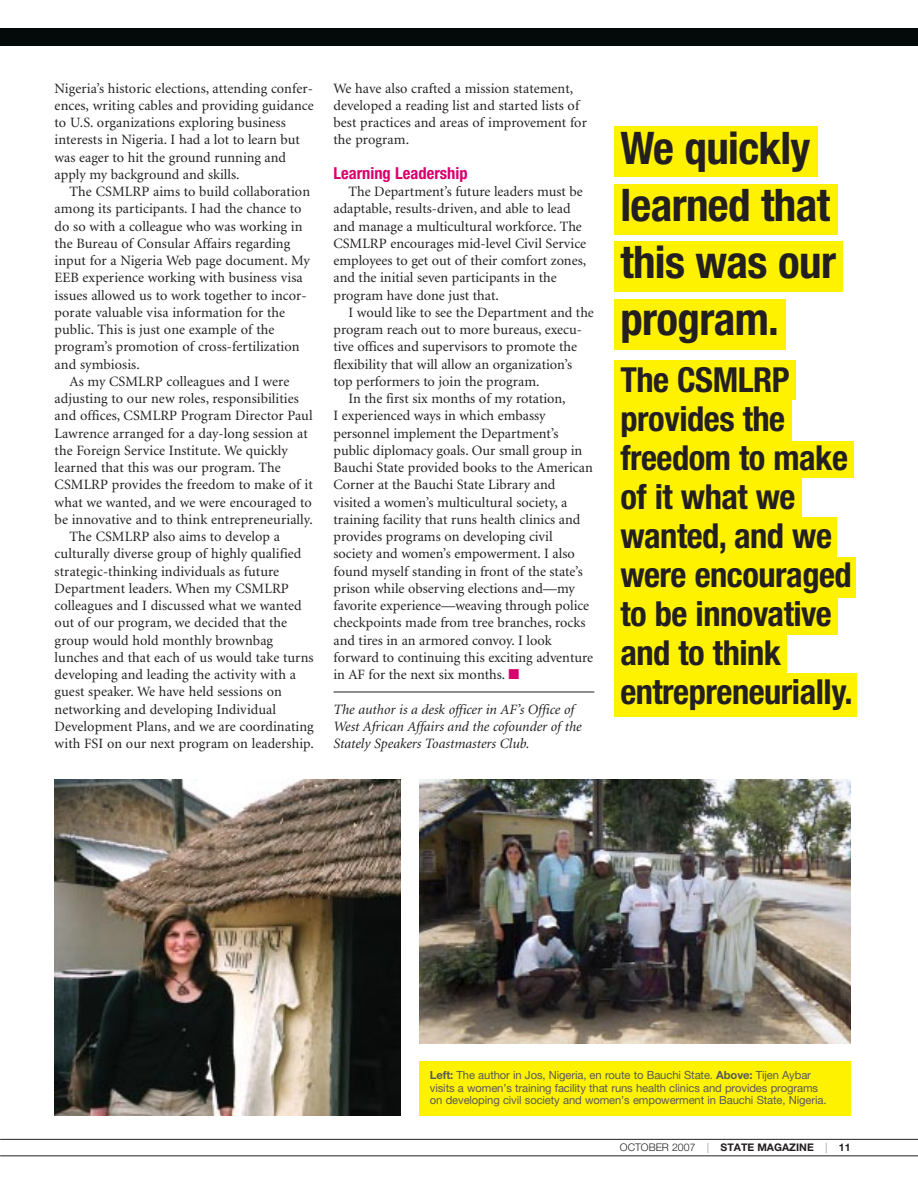
<style>
.page{position:relative;width:918px;height:1188px;background:#fff}
.page>*{position:absolute;margin:0;border:0;box-sizing:border-box;transform-origin:0 0}
.t1{font:700 condensed 45px/57px "Helvetica Neue LT Pro";letter-spacing:-.015em;color:#231f20}
.t2{font:700 condensed 34.5px/39px "Helvetica Neue LT Pro";letter-spacing:-.015em;color:#231f20}
.t3{font:700 condensed 16.5px "Helvetica Neue LT Pro";color:#d7016d}
.t4{font:14.25px/17.2px "Minion";letter-spacing:.005em;color:#231f20}
.t5{font:italic 14.25px/17.2px "Minion";color:#231f20}
.t6{font:11.25px/12.8px "Helvetica Neue LT Pro";letter-spacing:-.01em;color:#58595b}
.t7{font:700 10.5px "Helvetica Neue LT Pro";color:#231f20}
.s1{color:#d7016d}
.s2{font-weight:700}
.s3{font-weight:300}
</style>
<div class="page">
<div style="left:614px;top:126px;width:204px;height:51px;background:#fff200"></div>
<div style="left:419px;top:1062px;width:431px;height:54px;background:#fff200"></div>
<div style="left:614px;top:184px;width:224px;height:51px;background:#fff200"></div>
<div style="left:614px;top:241px;width:229px;height:51px;background:#fff200"></div>
<div style="left:614px;top:299px;width:172px;height:51px;background:#fff200"></div>
<div style="left:614px;top:360px;width:182px;height:40px;background:#fff200"></div>
<div style="left:614px;top:400px;width:178px;height:41px;background:#fff200"></div>
<div style="left:614px;top:441px;width:239px;height:37px;background:#fff200"></div>
<div style="left:614px;top:477px;width:187px;height:40px;background:#fff200"></div>
<div style="left:614px;top:517px;width:223px;height:44px;background:#fff200"></div>
<div style="left:614px;top:557px;width:241px;height:41px;background:#fff200"></div>
<div style="left:614px;top:597px;width:224px;height:37px;background:#fff200"></div>
<div style="left:614px;top:634px;width:173px;height:40px;background:#fff200"></div>
<div style="left:614px;top:673px;width:243px;height:44px;background:#fff200"></div>
<hr style="left:333px;top:692px;width:261px;height:1px;background:#231f20">
<img style="left:54px;top:780px;width:347px;height:336px">
<img style="left:419px;top:780px;width:431px;height:264px">
<hr style="left:0;top:1156px;width:918px;height:1px;background:#231f20">
<hr style="left:0;top:1139px;width:918px;height:1px;background:#231f20">
<div style="left:0;top:28px;width:918px;height:18px;background:#04090a"></div>
<p class="t4" style="left:55px;top:81px;width:261px">Nigeria’s historic elections, attending confer&shy;ences, writing cables and providing guidance to U.S. organizations exploring business interests in Nigeria. I had a lot to learn but was eager to hit the ground running and apply my background and skills.</p>
<p class="t4" style="left:55px;top:184px;width:257px;text-indent:15px">The CSMLRP aims to build collaboration among its participants. I had the chance to do so with a colleague who was working in the Bureau of Consular Affairs regarding input for a Nigeria Web page document. My EEB experience working with business visa issues allowed us to work together to incor&shy;porate valuable visa information for the public. This is just one example of the program’s promotion of cross-fertilization and symbiosis.</p>
<p class="t4" style="left:70px;top:374px;width:221px">As my CSMLRP colleagues and I were</p>
<p class="t4" style="left:55px;top:391px;width:246px">adjusting to our new roles, responsibilities</p>
<p class="t4" style="left:55px;top:408px;width:260px">and offices, CSMLRP Program Director Paul</p>
<p class="t4" style="left:55px;top:426px;width:255px">Lawrence arranged for a day-long session at</p>
<p class="t4" style="left:55px;top:443px;width:235px">the Foreign Service Institute. We quickly</p>
<p class="t4" style="left:55px;top:460px;width:228px">learned that this was our program. The</p>
<p class="t4" style="left:55px;top:477px;width:260px">CSMLRP provides the freedom to make of it</p>
<p class="t4" style="left:55px;top:495px;width:259px">what we wanted, and we were encouraged to</p>
<p class="t4" style="left:55px;top:512px;width:260px">be innovative and to think entrepreneurially.</p>
<p class="t4" style="left:70px;top:529px;width:212px">The CSMLRP also aims to develop a</p>
<p class="t4" style="left:55px;top:546px;width:248px">culturally diverse group of highly qualified</p>
<p class="t4" style="left:55px;top:564px;width:226px">strategic-thinking individuals as future</p>
<p class="t4" style="left:55px;top:581px;width:236px">Department leaders. When my CSMLRP</p>
<p class="t4" style="left:55px;top:598px;width:249px">colleagues and I discussed what we wanted</p>
<p class="t4" style="left:55px;top:615px;width:234px">out of our program, we decided that the</p>
<p class="t4" style="left:55px;top:633px;width:220px">group would hold monthly brownbag</p>
<p class="t4" style="left:55px;top:650px;width:260px">lunches and that each of us would take turns</p>
<p class="t4" style="left:55px;top:667px;width:243px">developing and leading the activity with a</p>
<p class="t4" style="left:55px;top:684px;width:229px">guest speaker. We have held sessions on</p>
<p class="t4" style="left:55px;top:702px;width:223px">networking and developing Individual</p>
<p class="t4" style="left:55px;top:719px;width:261px">Development Plans, and we are coordinating</p>
<p class="t4" style="left:55px;top:736px;width:261px">with FSI on our next program on leadership.</p>
<p class="t4" style="left:333px;top:81px;width:255px">We have also crafted a mission statement, developed a reading list and started lists of best practices and areas of improvement for the program.</p>
<p class="t3" style="left:333px;top:167px;width:136px">Learning Leadership</p>
<p class="t4" style="left:333px;top:184px;width:254px;text-indent:15px">The Department’s future leaders must be adaptable, results-driven, and able to lead and manage a multicultural workforce. The CSMLRP encourages mid-level Civil Service employees to get out of their comfort zones, and the initial seven participants in the program have done just that.</p>
<p class="t4" style="left:348px;top:305px;width:247px">I would like to see the Department and the</p>
<p class="t4" style="left:333px;top:322px;width:250px">program reach out to more bureaus, execu-</p>
<p class="t4" style="left:333px;top:339px;width:245px">tive offices and supervisors to promote the</p>
<p class="t4" style="left:333px;top:357px;width:240px">flexibility that will allow an organization’s</p>
<p class="t4" style="left:333px;top:374px;width:208px">top performers to join the program.</p>
<p class="t4" style="left:348px;top:391px;width:219px">In the first six months of my rotation,</p>
<p class="t4" style="left:333px;top:408px;width:214px">I experienced ways in which embassy</p>
<p class="t4" style="left:333px;top:426px;width:227px">personnel implement the Department’s</p>
<p class="t4" style="left:333px;top:443px;width:250px">public diplomacy goals. Our small group in</p>
<p class="t4" style="left:333px;top:460px;width:261px">Bauchi State provided books to the American</p>
<p class="t4" style="left:333px;top:477px;width:223px">Corner at the Bauchi State Library and</p>
<p class="t4" style="left:333px;top:495px;width:235px">visited a women’s multicultural society, a</p>
<p class="t4" style="left:333px;top:512px;width:248px">training facility that runs health clinics and</p>
<p class="t4" style="left:333px;top:529px;width:221px">provides programs on developing civil</p>
<p class="t4" style="left:333px;top:546px;width:243px">society and women’s empowerment. I also</p>
<p class="t4" style="left:333px;top:564px;width:251px">found myself standing in front of the state’s</p>
<p class="t4" style="left:333px;top:581px;width:243px">prison while observing elections and—my</p>
<p class="t4" style="left:333px;top:598px;width:257px">favorite experience—weaving through police</p>
<p class="t4" style="left:333px;top:615px;width:253px">checkpoints made from tree branches, rocks</p>
<p class="t4" style="left:333px;top:633px;width:220px">and tires in an armored convoy. I look</p>
<p class="t4" style="left:333px;top:650px;width:261px">forward to continuing this exciting adventure</p>
<p class="t4" style="left:333px;top:667px;width:187px">in AF for the next six months. <span class="s1">■</span></p>
<p class="t5" style="left:333px;top:702px;width:250px">The author is a desk officer in AF’s Office of<br>West African Affairs and the cofounder of the<br>Stately Speakers Toastmasters Club.</p>
<h1 class="t1" style="left:620px;top:124px;width:217px">We quickly learned that this was our program.</h1>
<h2 class="t2" style="left:620px;top:363px;width:234px">The CSMLRP provides the freedom to make of it what we wanted, and we were encouraged to be innovative and to think entrepreneurially.</h2>
<p class="t6" style="left:430px;top:1070px;width:398px"><span class="s2">Left:</span> The author in Jos, Nigeria, en route to Bauchi State. <span class="s2">Above:</span> Tijen Aybar visits a women’s training facility that runs health clinics and provides programs on developing civil society and women’s empowerment in Bauchi State, Nigeria.</p>
<p class="t7" style="left:620px;top:1144px;width:232px"><span class="s3">OCTOBER 2007 |</span> STATE MAGAZINE <span class="s3">|</span> 11</p>
</div>
